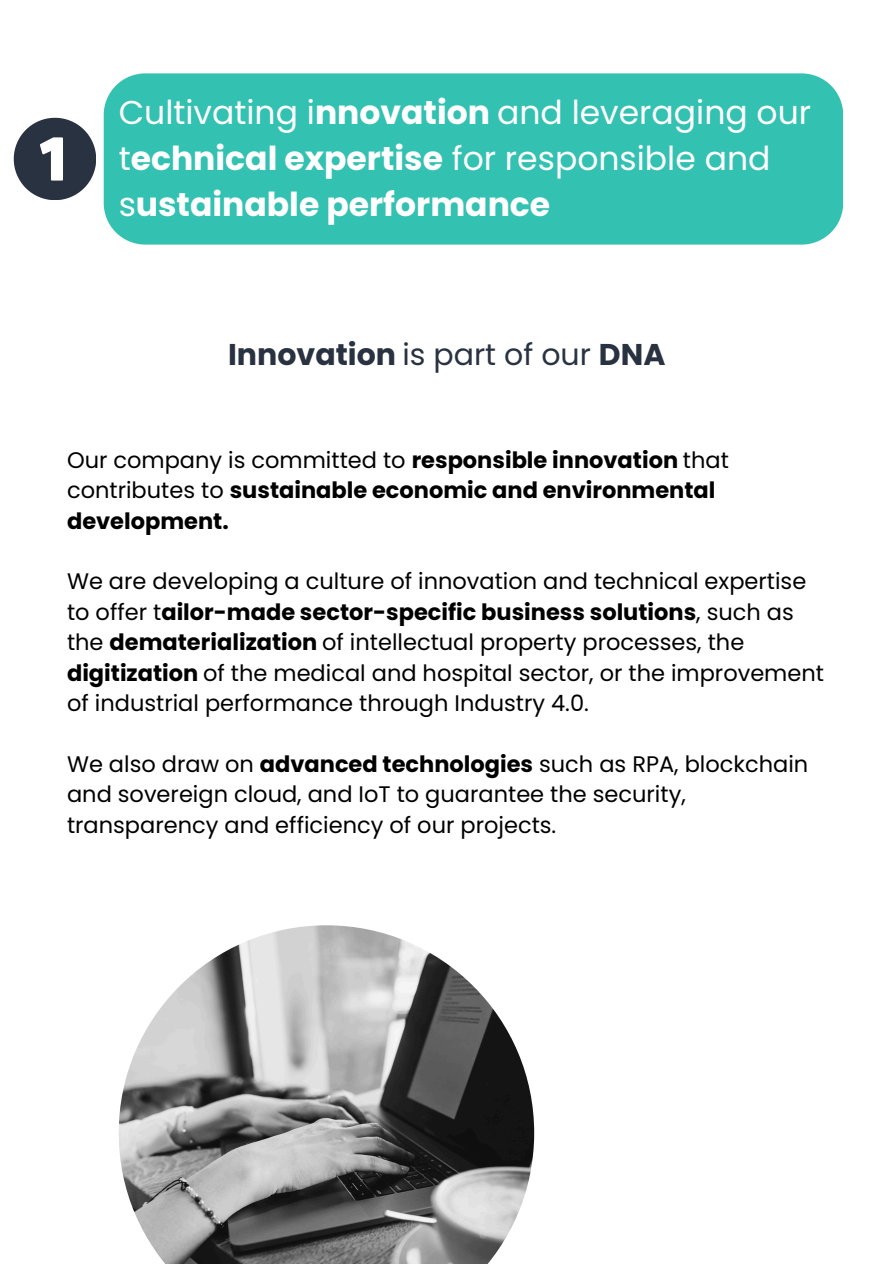
<style>
.page{position:relative;width:894px;height:1264px;background:#fff}
.page>*{position:absolute;margin:0;border:0;box-sizing:border-box;transform-origin:0 0}
.t1{font:33px/46.2px "Poppins";color:#fff}
.t2{font:700 30px "Poppins";color:#293241}
.t3{font:22.5px/30.3px "Poppins";color:#000}
.t4{font:700 22.5px/30.3px "Poppins";color:#000}
.s1{font-weight:700}
.s2{font-weight:400}
</style>
<div class="page">
<div style="left:104px;top:73px;width:738px;height:171px;background:#33c1b1"></div>
<img style="left:119px;top:925px;width:415px;height:338px">
<svg style="left:14px;top:118px;width:82px;height:82px"></svg>
<p class="t1" style="left:119px;top:89px;width:693px">Cultivating i<span class="s1">nnovation</span> and leveraging our t<span class="s1">echnical expertise</span> for responsible and s<span class="s1">ustainable performance</span></p>
<p class="t2" style="left:228px;top:333px;width:439px">Innovation <span class="s2">is part of our</span> DNA</p>
<p class="t4" style="left:67px;top:445px;width:663px"><span class="s2">Our company is committed to</span> responsible innovation <span class="s2">that contributes to</span> sustainable economic and environmental development.</p>
<h1 class="t3" style="left:67px;top:566px;width:758px">We are developing a culture of innovation and technical expertise to offer t<span class="s1">ailor-made sector-specific business solutions</span>, such as the <span class="s1">dematerialization</span> of intellectual property processes, the <span class="s1">digitization</span> of the medical and hospital sector, or the improvement of industrial performance through Industry 4.0.</h1>
<h1 class="t3" style="left:67px;top:748px;width:742px">We also draw on <span class="s1">advanced technologies</span> such as RPA, blockchain and sovereign cloud, and IoT to guarantee the security, transparency and efficiency of our projects.</h1>
</div>
